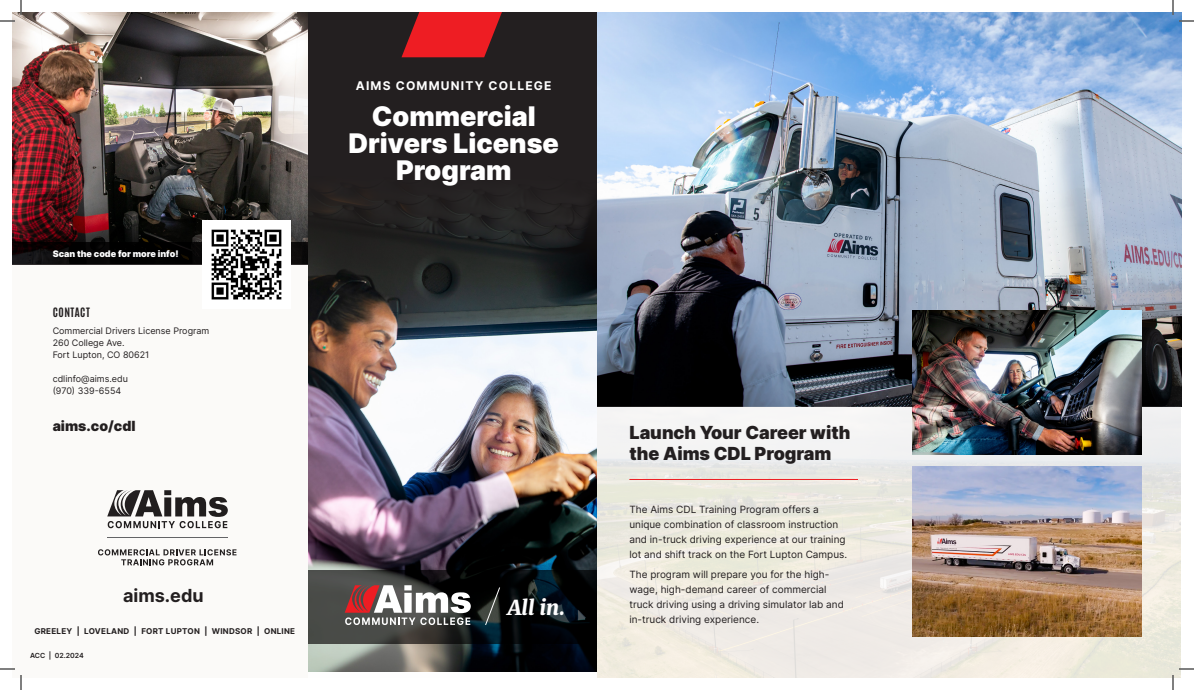
<style>
.page{position:relative;width:1194px;height:690px;background:#fff}
.page>*{position:absolute;margin:0;border:0;box-sizing:border-box;transform-origin:0 0}
.t1{font:900 27px/27px "Inter";color:#fff;text-align:center}
.t2{font:italic 900 20.8px "Merriweather";color:#fff}
.t3{font:900 18px/21px "Inter";color:#231f20}
.t4{font:700 18px "Inter";color:#231f20}
.t5{font:900 14px "Inter";color:#231f20}
.t6{font:700 12px "Inter";letter-spacing:.1em;color:#fff}
.t7{font:700 11px "Antonio";letter-spacing:.05em;color:#231f20}
.t8{font:10px/15px "Inter";color:#231f20}
.t9{font:9px/12px "Inter";color:#231f20}
.t10{font:900 9px "Inter";color:#fff}
.t11{font:700 8px "Inter";letter-spacing:.03em;color:#231f20}
.t12{font:600 7px "Inter";color:#231f20}
</style>
<div class="page">
<img style="left:308px;top:12px;width:289px;height:660px">
<img style="left:12px;top:12px;width:296px;height:231px">
<img style="left:597px;top:12px;width:585px;height:395px">
<div style="left:12px;top:265px;width:296px;height:413px;background:#fbfaf8"></div>
<svg style="left:308px;top:571px;width:289px;height:73px;background:#1d2021"></svg>
<svg style="left:12px;top:243px;width:296px;height:22px;background:#0a0808"></svg>
<svg style="left:345px;top:585px;width:126px;height:40px"></svg>
<svg style="left:485px;top:587px;width:16px;height:39px"></svg>
<svg style="left:402px;top:12px;width:100px;height:45px;background:#ca1d22"></svg>
<img style="left:597px;top:407px;width:583px;height:271px">
<svg style="left:107px;top:490px;width:121px;height:38px"></svg>
<svg style="left:98px;top:549px;width:139px;height:16px"></svg>
<hr style="left:107px;top:537px;width:121px;height:1px;background:#636466">
<img style="left:203px;top:221px;width:88px;height:79px">
<hr style="left:629px;top:479px;width:229px;height:1px;background:#ee1d23">
<img style="left:912px;top:467px;width:229px;height:169px">
<img style="left:912px;top:311px;width:229px;height:144px">
<svg style="left:0;top:0;width:22px;height:22px"></svg>
<svg style="left:0;top:668px;width:22px;height:22px"></svg>
<svg style="left:1172px;top:0;width:22px;height:22px"></svg>
<svg style="left:1172px;top:668px;width:22px;height:22px"></svg>
<p class="t10" style="left:53px;top:247px;width:127px">Scan the code for more info!</p>
<p class="t6" style="left:356px;top:77px;width:197px">AIMS COMMUNITY COLLEGE</p>
<p class="t1" style="left:348px;top:102px;width:212px">Commercial<br>Drivers License<br>Program</p>
<p class="t7" style="left:53px;top:305px;width:39px">CONTACT</p>
<p class="t9" style="left:53px;top:324px;width:158px">Commercial Drivers License Program<br>260 College Ave.<br>Fort Lupton, CO 80621</p>
<p class="t9" style="left:53px;top:372px;width:77px">cdlinfo@aims.edu (970) 339-6554</p>
<p class="t5" style="left:53px;top:416px;width:84px">aims.co/cdl</p>
<p class="t3" style="left:629px;top:422px;width:223px">Launch Your Career with the Aims CDL Program</p>
<p class="t4" style="left:123px;top:582px;width:82px">aims.edu</p>
<p class="t11" style="left:34px;top:625px;width:262px">GREELEY | LOVELAND | FORT LUPTON | WINDSOR | ONLINE</p>
<p class="t12" style="left:30px;top:650px;width:55px">ACC | 02.2024</p>
<p class="t2" style="left:508px;top:593px;width:59px">All in.</p>
<p class="t8" style="left:629px;top:502px;width:219px">The Aims CDL Training Program offers a unique combination of classroom instruction and in-truck driving experience at our training lot and shift track on the Fort Lupton Campus.</p>
<p class="t8" style="left:629px;top:566px;width:216px">The program will prepare you for the high&shy;wage, high-demand career of commercial truck driving using a driving simulator lab and in-truck driving experience.</p>
</div>
